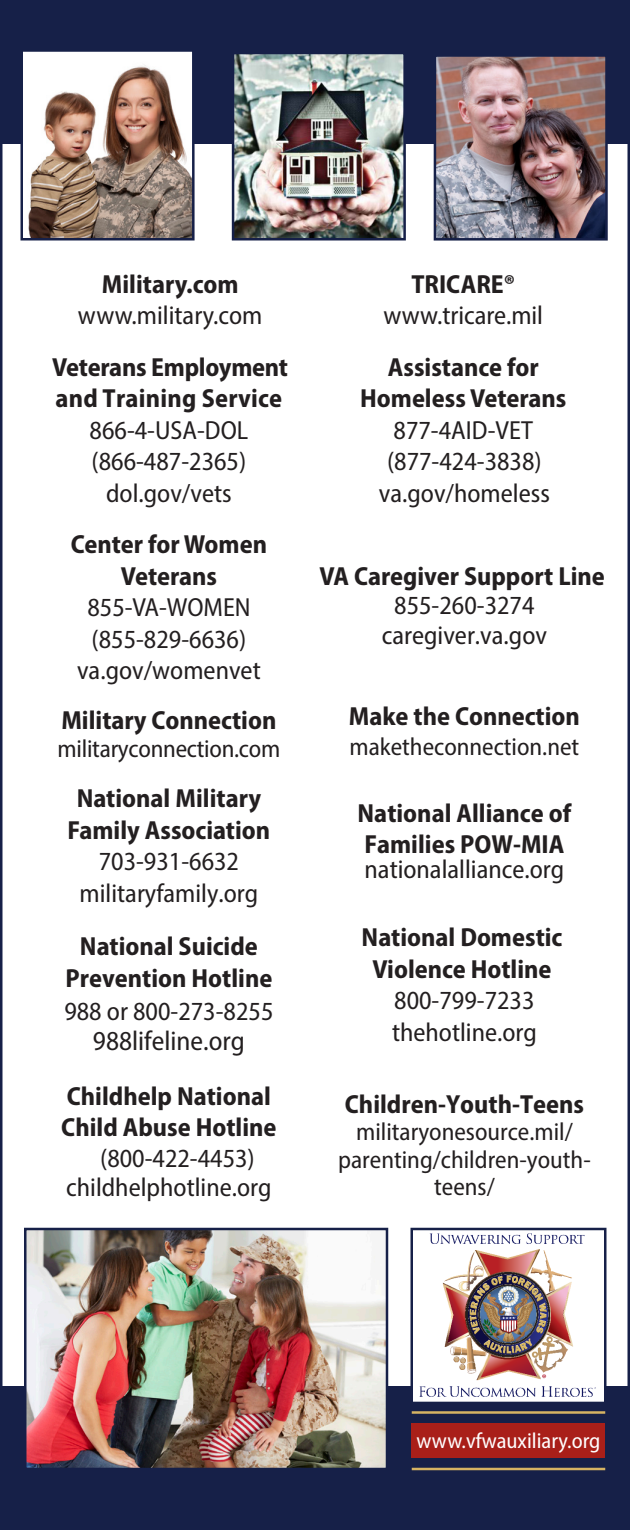
<style>
.page{position:relative;width:630px;height:1530px;background:#fff}
.page>*{position:absolute;margin:0;border:0;box-sizing:border-box;transform-origin:0 0}
.t1{font:semi-condensed 27.5px "Myriad Pro";color:#231f20}
.t2{font:semi-condensed 26.25px/31.5px "Myriad Pro";color:#231f20;text-align:center}
.t3{font:700 semi-condensed 26.25px/31.5px "Myriad Pro";color:#231f20;text-align:center}
.t4{font:semi-condensed 25px/27.5px "Myriad Pro";color:#231f20;text-align:center}
.t5{font:semi-condensed 22px "Myriad Pro";color:#fff}
.s1{font-weight:700}
.s2{font-weight:400}
</style>
<div class="page">
<div style="left:1px;top:1px;width:628px;height:142px;background:#162048"></div>
<img style="left:23px;top:52px;width:169px;height:186px">
<div style="left:20px;top:49px;width:175px;height:192px;border:2px solid #162048"></div>
<img style="left:235px;top:55px;width:168px;height:183px">
<div style="left:232px;top:52px;width:174px;height:189px;border:2px solid #162048"></div>
<img style="left:437px;top:57px;width:168px;height:181px">
<div style="left:434px;top:54px;width:174px;height:187px;border:2px solid #162048"></div>
<div style="left:1px;top:1387px;width:628px;height:142px;background:#162048"></div>
<img style="left:414px;top:1233px;width:189px;height:168px">
<div style="left:410px;top:1228px;width:197px;height:176px;border:2px solid #162048"></div>
<img style="left:27px;top:1231px;width:358px;height:236px">
<div style="left:24px;top:1228px;width:364px;height:242px;border:2px solid #162048"></div>
<div style="left:412px;top:1423px;width:193px;height:35px;background:#a91f19"></div>
<hr style="left:412px;top:1411px;width:193px;height:3px;background:#d6b463">
<hr style="left:412px;top:1468px;width:193px;height:2px;background:#d6b463">
<p class="t2" style="left:78px;top:268px;width:186px"><span class="s1">Military.com </span>www.military.com</p>
<p class="t2" style="left:52px;top:351px;width:237px"><span class="s1">Veterans Employment and Training Service<br></span>866-4-USA-DOL (866-487-2365) dol.gov/vets</p>
<p class="t2" style="left:71px;top:529px;width:198px"><span class="s1">Center for Women<br>Veterans<br></span>855-VA-WOMEN (855-829-6636) va.gov/womenvet</p>
<p class="t3" style="left:61px;top:704px;width:217px">Military Connection</p>
<p class="t4" style="left:58px;top:734px;width:224px">militaryconnection.com</p>
<p class="t3" style="left:68px;top:782px;width:204px">National Military<br>Family Association<br><span class="s2">703-931-6632 militaryfamily.org</span></p>
<p class="t3" style="left:64px;top:930px;width:211px;line-height:32.2px">National Suicide<br>Prevention Hotline<br><span class="s2">988 or 800-273-8255</span></p>
<p class="t1" style="left:93px;top:1025px;width:153px">988lifeline.org</p>
<p class="t3" style="left:67px;top:1080px;width:206px">Childhelp National</p>
<p class="t3" style="left:61px;top:1111px;width:217px">Child Abuse Hotline</p>
<p class="t2" style="left:100px;top:1142px;width:156px">(800-422-4453)</p>
<p class="t2" style="left:66px;top:1171px;width:207px">childhelphotline.org</p>
<p class="t2" style="left:383px;top:268px;width:161px"><span class="s1">TRICARE® </span>www.tricare.mil</p>
<p class="t2" style="left:360px;top:351px;width:208px"><span class="s1">Assistance for<br>Homeless Veterans<br></span>877-4AID-VET (877-424-3838) va.gov/homeless</p>
<p class="t2" style="left:319px;top:561px;width:287px;line-height:29.8px"><span class="s1">VA Caregiver Support Line<br></span>855-260-3274 caregiver.va.gov</p>
<p class="t3" style="left:349px;top:700px;width:233px">Make the Connection</p>
<p class="t4" style="left:350px;top:733px;width:231px">maketheconnection.net</p>
<p class="t3" style="left:358px;top:796px;width:215px;text-align:left">National Alliance of<br>Families POW-MIA</p>
<p class="t2" style="left:365px;top:854px;width:201px">nationalalliance.org</p>
<p class="t3" style="left:362px;top:921px;width:202px">National Domestic<br>Violence Hotline<br><span class="s2">800-799-7233 thehotline.org</span></p>
<p class="t3" style="left:345px;top:1088px;width:241px">Children-Youth-Teens</p>
<p class="t4" style="left:338px;top:1118px;width:254px">militaryonesource.mil/ parenting/children-youth&shy;teens/</p>
<p class="t5" style="left:417px;top:1428px;width:185px">www.vfwauxiliary.org</p>
</div>
